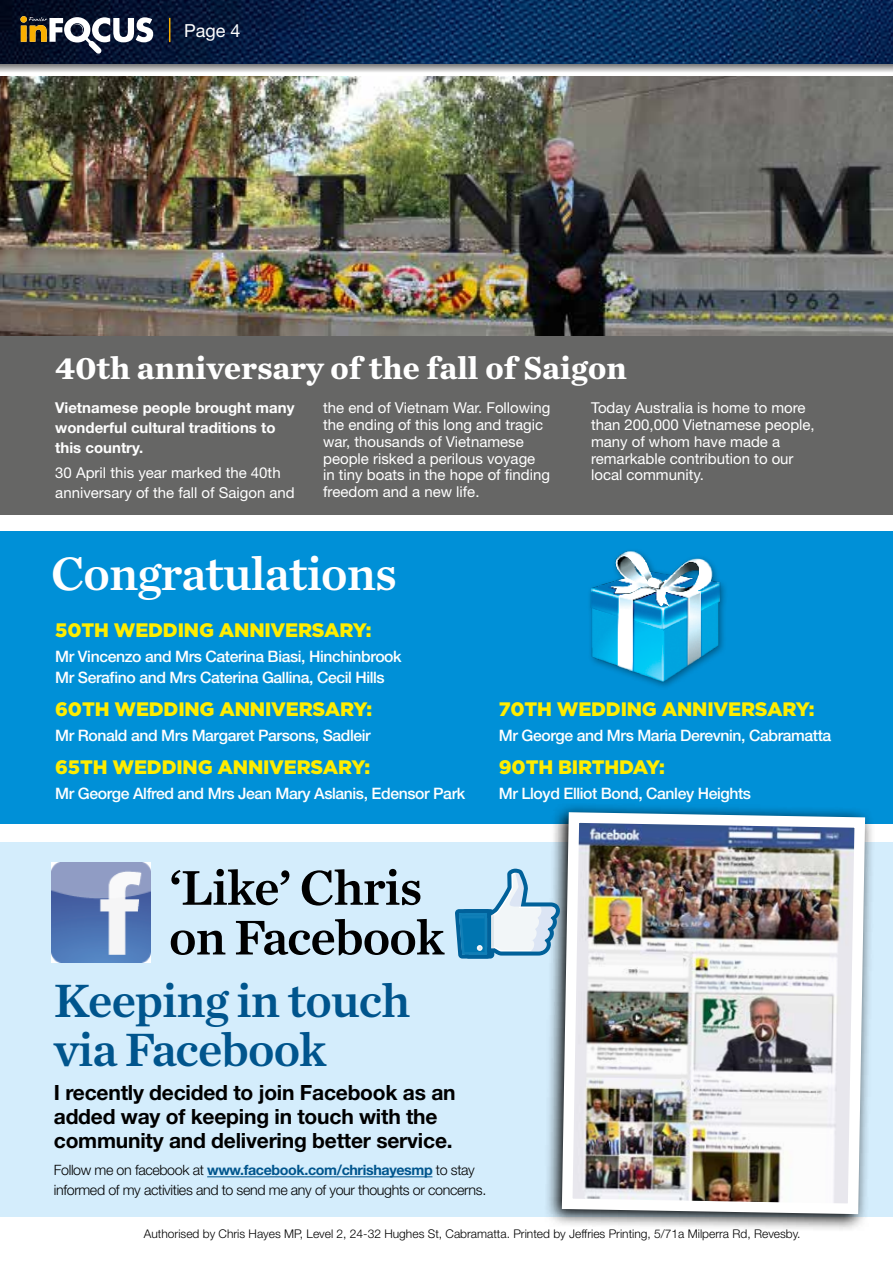
<style>
.page{position:relative;width:893px;height:1263px;background:#fff}
.page>*{position:absolute;margin:0;border:0;box-sizing:border-box;transform-origin:0 0}
.t1{font:51px/49.7px "Chronicle Text G1 Semi";letter-spacing:-.02em;color:#000}
.t2{font:48.9px/49.5px "Chronicle Text G1 Semi";letter-spacing:-.02em;color:#00558d}
.t3{font:48.9px "Chronicle Text G1 Semi";letter-spacing:-.02em;color:#fff}
.t4{font:700 33px "Chronicle Text G1";color:#fff}
.t5{font:700 21px/24px "Helvetica Neue";letter-spacing:-.01em;color:#000}
.t6{font:900 19.5px "Gotham";letter-spacing:-.01em;color:#ffed00}
.t7{font:18px "Helvetica Neue";color:#fff}
.t8{font:500 15.75px/21px "Helvetica Neue";letter-spacing:-.025em;color:#fff}
.t9{font:15px/16.8px "Helvetica Neue";color:#fff}
.t10{font:700 15px/20.1px "Helvetica Neue";color:#fff}
.t11{font:300 14.25px/19px "Helvetica Neue";letter-spacing:-.025em;color:#000}
.t12{font:300 12px "Helvetica Neue";color:#000}
.s1{font-weight:700;color:#00558d}
</style>
<div class="page">
<img style="left:0;top:77px;width:893px;height:259px">
<div style="left:0;top:842px;width:893px;height:374px;background:#d4edfc"></div>
<img style="left:0;top:0;width:893px;height:64px">
<svg style="left:0;top:64px;width:893px;height:8px;background:#b2b2b2"></svg>
<svg style="left:20px;top:16px;width:133px;height:43px"></svg>
<svg style="left:169px;top:18px;width:1px;height:24px"></svg>
<div style="left:0;top:336px;width:893px;height:178px;background:#666665"></div>
<hr style="left:207px;top:1176px;width:225px;height:1px;background:#00558d">
<div style="left:0;top:531px;width:893px;height:292px;background:#0090d7"></div>
<img style="left:52px;top:862px;width:98px;height:100px">
<svg style="left:544px;top:805px;width:331px;height:425px"></svg>
<img style="left:556px;top:807px;width:314px;height:412px">
<svg style="left:455px;top:869px;width:105px;height:89px"></svg>
<img style="left:590px;top:550px;width:135px;height:137px">
<p class="t7" style="left:184px;top:19px;width:58px">Page 4</p>
<h3 class="t4" style="left:55px;top:342px;width:573px">40th anniversary of the fall of Saigon</h3>
<p class="t10" style="left:55px;top:397px;width:241px">Vietnamese people brought many wonderful cultural traditions to this country.</p>
<p class="t9" style="left:55px;top:462px;width:241px;line-height:20px">30 April this year marked the 40th anniversary of the fall of Saigon and</p>
<p class="t9" style="left:323px;top:399px;width:229px">the end of Vietnam War. Following the ending of this long and tragic war, thousands of Vietnamese people risked a perilous voyage in tiny boats in the hope of finding freedom and a new life.</p>
<p class="t9" style="left:591px;top:399px;width:225px">Today Australia is home to more than 200,000 Vietnamese people, many of whom have made a remarkable contribution to our local community.</p>
<h2 class="t3" style="left:51px;top:536px;width:347px">Congratulations</h2>
<h3 class="t6" style="left:55px;top:616px;width:318px">50TH WEDDING ANNIVERSARY:</h3>
<p class="t8" style="left:55px;top:646px;width:348px">Mr Vincenzo and Mrs Caterina Biasi, Hinchinbrook<br>Mr Serafino and Mrs Caterina Gallina, Cecil Hills</p>
<h3 class="t6" style="left:55px;top:695px;width:318px">60TH WEDDING ANNIVERSARY:</h3>
<p class="t8" style="left:55px;top:725px;width:317px">Mr Ronald and Mrs Margaret Parsons, Sadleir</p>
<h3 class="t6" style="left:55px;top:754px;width:317px">65TH WEDDING ANNIVERSARY:</h3>
<p class="t8" style="left:55px;top:783px;width:411px">Mr George Alfred and Mrs Jean Mary Aslanis, Edensor Park</p>
<h3 class="t6" style="left:499px;top:695px;width:317px">70TH WEDDING ANNIVERSARY:</h3>
<p class="t8" style="left:499px;top:725px;width:334px">Mr George and Mrs Maria Derevnin, Cabramatta</p>
<h3 class="t6" style="left:499px;top:754px;width:168px">90TH BIRTHDAY:</h3>
<p class="t8" style="left:499px;top:783px;width:254px">Mr Lloyd Elliot Bond, Canley Heights</p>
<h1 class="t1" style="left:169px;top:860px;width:277px">‘Like’ Chris on Facebook</h1>
<h2 class="t2" style="left:54px;top:973px;width:358px">Keeping in touch via Facebook</h2>
<h3 class="t5" style="left:54px;top:1080px;width:403px">I recently decided to join Facebook as an added way of keeping in touch with the community and delivering better service.</h3>
<p class="t11" style="left:54px;top:1160px;width:434px">Follow me on facebook at <span class="s1">www.facebook.com/chrishayesmp</span> to stay informed of my activities and to send me any of your thoughts or concerns.</p>
<p class="t12" style="left:144px;top:1226px;width:658px">Authorised by Chris Hayes MP, Level 2, 24-32 Hughes St, Cabramatta. Printed by Jeffries Printing, 5/71a Milperra Rd, Revesby.</p>
</div>
